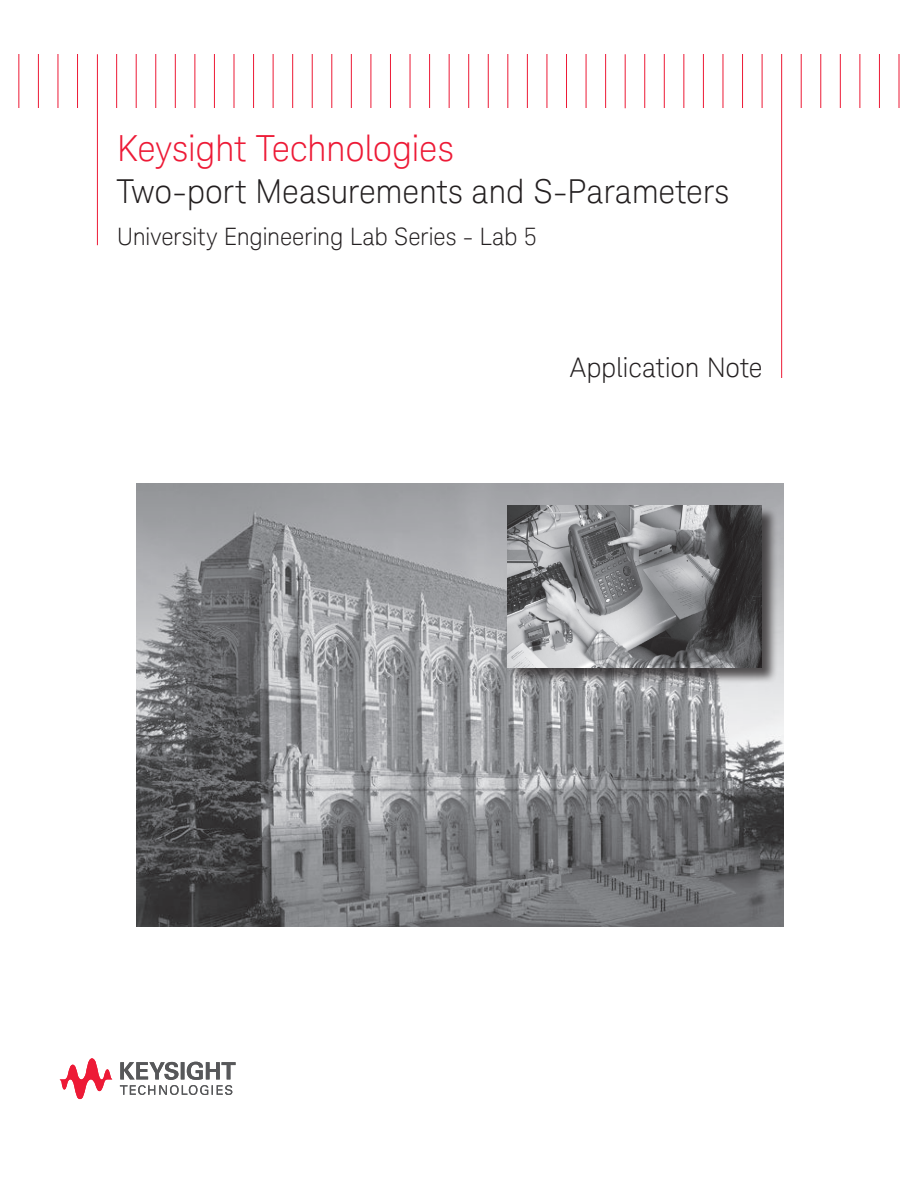
<style>
.page{position:relative;width:918px;height:1188px;background:#fff}
.page>*{position:absolute;margin:0;border:0;box-sizing:border-box;transform-origin:0 0}
.t1{font:300 36px "Keysight Sans";letter-spacing:-.01em;color:#ed1a36}
.t2{font:300 33px "Keysight Sans";letter-spacing:-.005em;color:#231f20}
.t3{font:300 27px "Keysight Sans";letter-spacing:-.01em;color:#231f20}
.t4{font:300 24px "Keysight Sans";letter-spacing:-.01em;color:#231f20}
</style>
<div class="page">
<svg style="left:120px;top:1062px;width:116px;height:33px"></svg>
<svg style="left:60px;top:1058px;width:53px;height:41px"></svg>
<img style="left:137px;top:484px;width:647px;height:443px">
<div style="left:508px;top:506px;width:270px;height:178px;background:#231f20;opacity:.75"></div>
<img style="left:508px;top:506px;width:254px;height:161px">
<hr style="left:18px;top:54px;width:1px;height:54px;background:#ed1a36">
<hr style="left:38px;top:54px;width:1px;height:54px;background:#ed1a36">
<hr style="left:58px;top:54px;width:1px;height:54px;background:#ed1a36">
<hr style="left:77px;top:54px;width:1px;height:54px;background:#ed1a36">
<hr style="left:97px;top:54px;width:1px;height:191px;background:#ed1a36">
<hr style="left:116px;top:54px;width:1px;height:54px;background:#ed1a36">
<hr style="left:136px;top:54px;width:1px;height:54px;background:#ed1a36">
<hr style="left:155px;top:54px;width:1px;height:54px;background:#ed1a36">
<hr style="left:175px;top:54px;width:1px;height:54px;background:#ed1a36">
<hr style="left:195px;top:54px;width:1px;height:54px;background:#ed1a36">
<hr style="left:214px;top:54px;width:1px;height:54px;background:#ed1a36">
<hr style="left:234px;top:54px;width:1px;height:54px;background:#ed1a36">
<hr style="left:253px;top:54px;width:1px;height:54px;background:#ed1a36">
<hr style="left:273px;top:54px;width:1px;height:54px;background:#ed1a36">
<hr style="left:292px;top:54px;width:1px;height:54px;background:#ed1a36">
<hr style="left:312px;top:54px;width:1px;height:54px;background:#ed1a36">
<hr style="left:331px;top:54px;width:1px;height:54px;background:#ed1a36">
<hr style="left:351px;top:54px;width:1px;height:54px;background:#ed1a36">
<hr style="left:371px;top:54px;width:1px;height:54px;background:#ed1a36">
<hr style="left:390px;top:54px;width:1px;height:54px;background:#ed1a36">
<hr style="left:410px;top:54px;width:1px;height:54px;background:#ed1a36">
<hr style="left:429px;top:54px;width:1px;height:54px;background:#ed1a36">
<hr style="left:449px;top:54px;width:1px;height:54px;background:#ed1a36">
<hr style="left:468px;top:54px;width:1px;height:54px;background:#ed1a36">
<hr style="left:488px;top:54px;width:1px;height:54px;background:#ed1a36">
<hr style="left:507px;top:54px;width:1px;height:54px;background:#ed1a36">
<hr style="left:527px;top:54px;width:1px;height:54px;background:#ed1a36">
<hr style="left:547px;top:54px;width:1px;height:54px;background:#ed1a36">
<hr style="left:566px;top:54px;width:1px;height:54px;background:#ed1a36">
<hr style="left:586px;top:54px;width:1px;height:54px;background:#ed1a36">
<hr style="left:605px;top:54px;width:1px;height:54px;background:#ed1a36">
<hr style="left:644px;top:54px;width:1px;height:54px;background:#ed1a36">
<hr style="left:664px;top:54px;width:1px;height:54px;background:#ed1a36">
<hr style="left:683px;top:54px;width:1px;height:54px;background:#ed1a36">
<hr style="left:703px;top:54px;width:1px;height:54px;background:#ed1a36">
<hr style="left:723px;top:54px;width:1px;height:54px;background:#ed1a36">
<hr style="left:742px;top:54px;width:1px;height:54px;background:#ed1a36">
<hr style="left:762px;top:54px;width:1px;height:54px;background:#ed1a36">
<hr style="left:781px;top:54px;width:1px;height:324px;background:#ed1a36">
<hr style="left:801px;top:54px;width:1px;height:54px;background:#ed1a36">
<hr style="left:820px;top:54px;width:1px;height:54px;background:#ed1a36">
<hr style="left:840px;top:54px;width:1px;height:54px;background:#ed1a36">
<hr style="left:860px;top:54px;width:1px;height:54px;background:#ed1a36">
<hr style="left:879px;top:54px;width:1px;height:54px;background:#ed1a36">
<hr style="left:899px;top:54px;width:1px;height:54px;background:#ed1a36">
<hr style="left:625px;top:54px;width:1px;height:54px;background:#ed1a36">
<p class="t1" style="left:117px;top:127px;width:339px">Keysight Technologies</p>
<p class="t2" style="left:117px;top:172px;width:614px">Two-port Measurements and S-Parameters</p>
<p class="t4" style="left:117px;top:223px;width:422px">University Engineering Lab Series - Lab 5</p>
<p class="t3" style="left:570px;top:352px;width:195px">Application Note</p>
</div>
